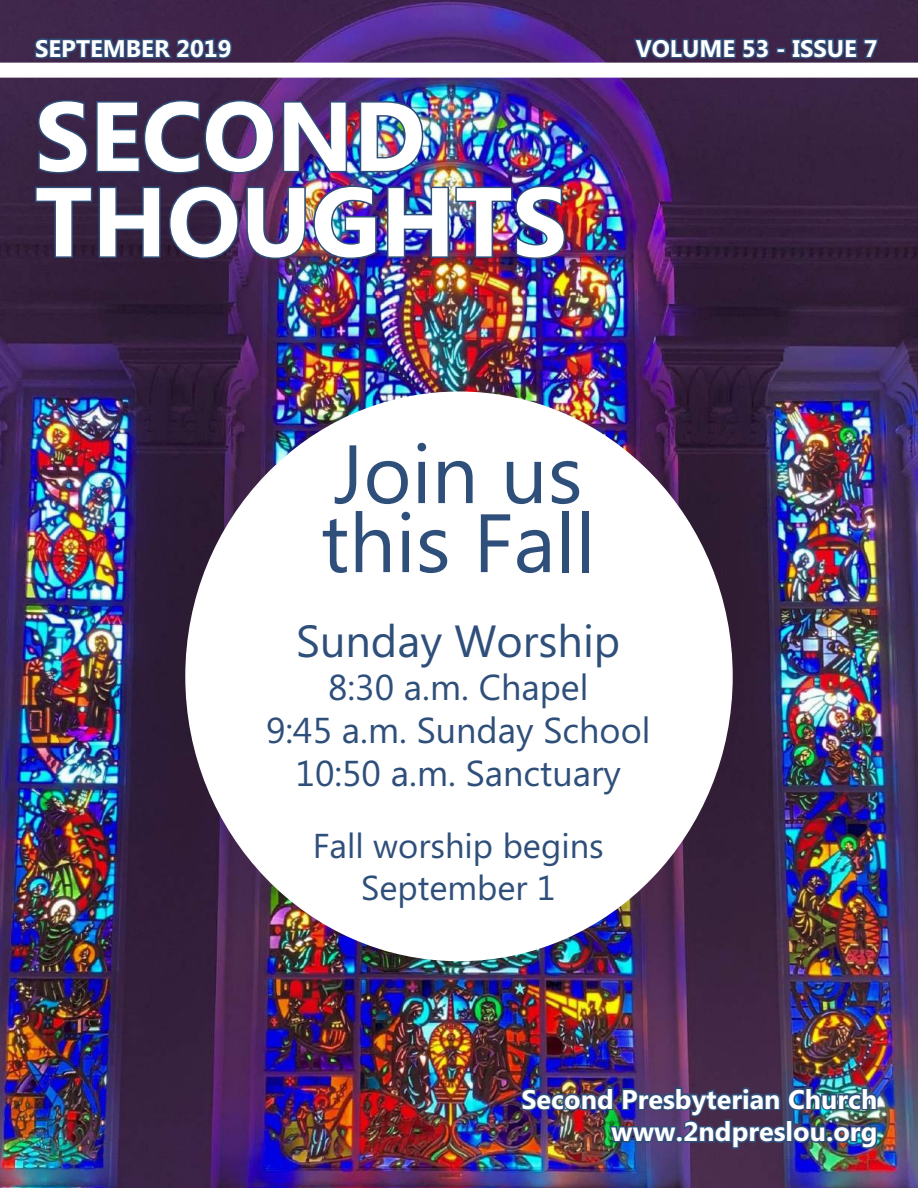
<style>
.page{position:relative;width:918px;height:1188px;background:#fff}
.page>*{position:absolute;margin:0;border:0;box-sizing:border-box;transform-origin:0 0}
.t1{font:700 97.5px/85.5px "Microsoft Phags Pa";color:#fff}
.t2{font:82.5px/69px "Microsoft Phags Pa";color:#2f4f7b}
.t3{font:45px "Microsoft Phags Pa";color:#2f4f7b}
.t4{font:36px/43.2px "Microsoft Phags Pa";color:#2f4f7b;text-align:center}
.t5{font:34.5px/41.4px "Microsoft Phags Pa";color:#2f4f7b;text-align:center}
.t6{font:700 27px/32.4px "Microsoft Phags Pa";color:#fff;text-align:right}
.t7{font:700 24px "Microsoft Phags Pa";color:#fff}
</style>
<div class="page">
<img style="left:0;top:0;width:918px;height:1188px">
<div style="left:0;top:63px;width:918px;height:15px;background:#fff"></div>
<div style="left:186px;top:392px;width:546px;height:568px;background:#fff;border-radius:50%"></div>
<img style="left:519px;top:1085px;width:360px;height:77px">
<svg style="left:36px;top:98px;width:313px;height:77px;background:#402e5e"></svg>
<img style="left:358px;top:100px;width:67px;height:74px">
<img style="left:34px;top:184px;width:344px;height:77px">
<img style="left:385px;top:184px;width:182px;height:77px">
<svg style="left:32px;top:36px;width:202px;height:56px"></svg>
<svg style="left:632px;top:36px;width:140px;height:56px"></svg>
<div style="left:776px;top:48px;width:10px;height:5px;border:3px solid #2f4f7b"></div>
<svg style="left:790px;top:36px;width:90px;height:24px;background:#343d65"></svg>
<p class="t7" style="left:35px;top:31px;width:198px">SEPTEMBER 2019</p>
<p class="t7" style="left:636px;top:31px;width:243px">VOLUME 53 - ISSUE 7</p>
<h1 class="t1" style="left:35px;top:88px;width:534px">SECOND<br>THOUGHTS</h1>
<h2 class="t2" style="left:321px;top:435px;width:276px">Join us this Fall</h2>
<p class="t3" style="left:296px;top:610px;width:326px">Sunday Worship</p>
<p class="t4" style="left:266px;top:664px;width:386px">8:30 a.m. Chapel<br>9:45 a.m. Sunday School<br>10:50 a.m. Sanctuary</p>
<p class="t5" style="left:313px;top:824px;width:293px">Fall worship begins<br>September 1</p>
<p class="t6" style="left:521px;top:1081px;width:358px">Second Presbyterian Church www.2ndpreslou.org</p>
</div>
